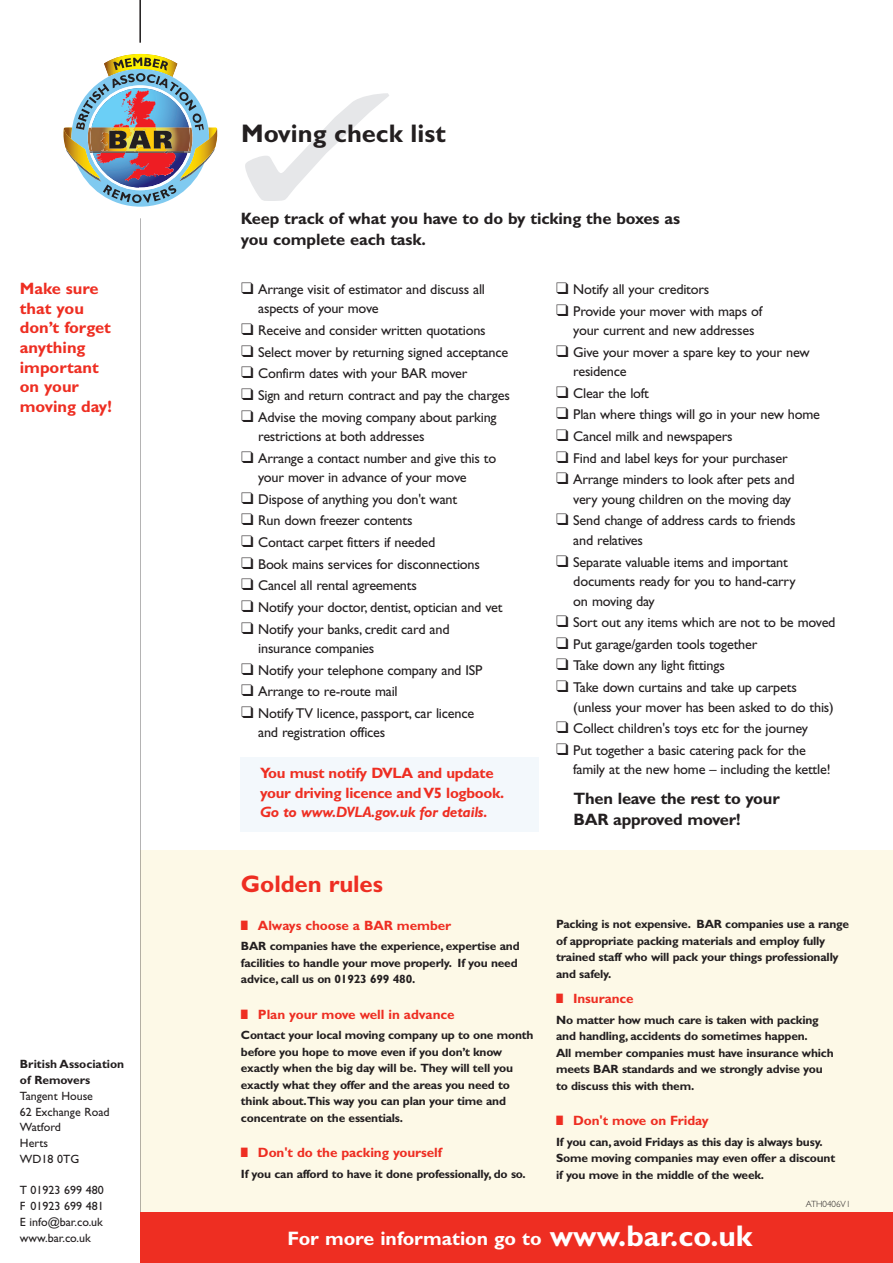
<style>
.page{position:relative;width:893px;height:1263px;background:#fff}
.page>*{position:absolute;margin:0;border:0;box-sizing:border-box;transform-origin:0 0}
.t1{font:700 25.5px "Gill Sans";color:#231f20}
.t2{font:700 24px "Gill Sans";letter-spacing:-.005em;color:#ee2e22}
.t3{font:700 19.5px "Gill Sans";color:#fff}
.t4{font:700 16.5px/21px "Gill Sans";letter-spacing:-.005em;color:#231f20}
.t5{font:700 16.5px/19.6px "Gill Sans";color:#ee2e22}
.t6{font:700 15px/19.5px "Gill Sans";letter-spacing:-.015em;color:#ee2e22}
.t7{font:italic 700 15px "Gill Sans";letter-spacing:-.015em;color:#ee2e22}
.t8{font:14.25px/19.5px "Gill Sans";letter-spacing:-.015em;color:#231f20}
.t9{font:700 13.5px "Gill Sans";letter-spacing:-.005em;color:#ee2e22}
.t10{font:700 12px/16.5px "Gill Sans";letter-spacing:-.015em;color:#231f20}
.t11{font:12px/15.8px "Gill Sans";color:#231f20}
.t12{font:300 9px "Gill Sans";color:#231f20}
.s1{font-size:30px}
</style>
<div class="page">
<div style="left:141px;top:850px;width:752px;height:413px;background:#fdf9e7"></div>
<div style="left:240px;top:757px;width:299px;height:74px;background:#f3f8fc"></div>
<svg style="left:140px;top:218px;width:1px;height:1045px"></svg>
<svg style="left:63px;top:0;width:154px;height:207px"></svg>
<div style="left:141px;top:1212px;width:752px;height:51px;background:#ee2e22"></div>
<p class="t5" style="left:20px;top:280px;width:94px">Make sure that you don’t forget anything important on your moving day!</p>
<p class="t10" style="left:20px;top:1057px;width:106px;line-height:15.8px">British Association of Removers</p>
<p class="t11" style="left:20px;top:1089px;width:91px">Tangent House<br>62 Exchange Road<br>Watford<br>Herts<br>WD18 0TG</p>
<p class="t11" style="left:20px;top:1183px;width:85px;text-align:justify">T 01923 699 480<br>F 01923 699 481<br>E info@bar.co.uk www.bar.co.uk</p>
<h1 class="t1" style="left:241px;top:123px;width:206px">Moving check list</h1>
<p class="t4" style="left:241px;top:209px;width:441px">Keep track of what you have to do by ticking the boxes as you complete each task.</p>
<p class="t8" style="left:258px;top:281px;width:228px;text-indent:-17px">❑ Arrange visit of estimator and discuss all aspects of your move</p>
<p class="t8" style="left:241px;top:322px;width:246px">❑ Receive and consider written quotations</p>
<p class="t8" style="left:241px;top:343px;width:269px">❑ Select mover by returning signed acceptance</p>
<p class="t8" style="left:241px;top:365px;width:228px">❑ Confirm dates with your BAR mover</p>
<p class="t8" style="left:241px;top:387px;width:270px">❑ Sign and return contract and pay the charges</p>
<p class="t8" style="left:258px;top:408px;width:240px;text-indent:-17px">❑ Advise the moving company about parking restrictions at both addresses</p>
<p class="t8" style="left:258px;top:449px;width:240px;text-indent:-17px">❑ Arrange a contact number and give this to your mover in advance of your move</p>
<p class="t8" style="left:241px;top:491px;width:217px">❑ Dispose of anything you don't want</p>
<p class="t8" style="left:241px;top:512px;width:173px">❑ Run down freezer contents</p>
<p class="t8" style="left:241px;top:534px;width:196px">❑ Contact carpet fitters if needed</p>
<p class="t8" style="left:241px;top:555px;width:240px">❑ Book mains services for disconnections</p>
<p class="t8" style="left:241px;top:577px;width:177px">❑ Cancel all rental agreements</p>
<p class="t8" style="left:241px;top:599px;width:263px">❑ Notify your doctor, dentist, optician and vet</p>
<p class="t8" style="left:258px;top:620px;width:193px;text-indent:-17px">❑ Notify your banks, credit card and insurance companies</p>
<p class="t8" style="left:241px;top:661px;width:243px">❑ Notify your telephone company and ISP</p>
<p class="t8" style="left:241px;top:683px;width:158px">❑ Arrange to re-route mail</p>
<p class="t8" style="left:258px;top:705px;width:218px;text-indent:-17px">❑ Notify TV licence, passport, car licence and registration offices</p>
<p class="t6" style="left:260px;top:765px;width:246px">You must notify DVLA and update your driving licence and V5 logbook.</p>
<p class="t7" style="left:260px;top:807px;width:229px">Go to www.DVLA.gov.uk for details.</p>
<h2 class="t2" style="left:241px;top:875px;width:144px">Golden rules</h2>
<p class="t9" style="left:241px;top:920px;width:212px">■ Always choose a BAR member</p>
<p class="t10" style="left:241px;top:939px;width:280px">BAR companies have the experience, expertise and facilities to handle your move properly. If you need advice, call us on 01923 699 480.</p>
<p class="t9" style="left:241px;top:1009px;width:215px">■ Plan your move well in advance</p>
<p class="t10" style="left:241px;top:1028px;width:294px">Contact your local moving company up to one month before you hope to move even if you don’t know exactly when the big day will be. They will tell you exactly what they offer and the areas you need to think about.This way you can plan your time and concentrate on the essentials.</p>
<p class="t9" style="left:241px;top:1147px;width:203px">■ Don't do the packing yourself</p>
<p class="t10" style="left:241px;top:1167px;width:286px">If you can afford to have it done professionally, do so.</p>
<p class="t8" style="left:556px;top:281px;width:155px">❑ Notify all your creditors</p>
<p class="t8" style="left:573px;top:302px;width:191px;text-indent:-17px">❑ Provide your mover with maps of your current and new addresses</p>
<p class="t8" style="left:573px;top:343px;width:238px;text-indent:-17px">❑ Give your mover a spare key to your new residence</p>
<p class="t8" style="left:556px;top:385px;width:94px">❑ Clear the loft</p>
<p class="t8" style="left:556px;top:406px;width:265px">❑ Plan where things will go in your new home</p>
<p class="t8" style="left:556px;top:428px;width:178px">❑ Cancel milk and newspapers</p>
<p class="t8" style="left:556px;top:449px;width:233px">❑ Find and label keys for your purchaser</p>
<p class="t8" style="left:556px;top:471px;width:240px;text-align:right">❑ Arrange minders to look after pets and very young children on the moving day</p>
<p class="t8" style="left:573px;top:512px;width:224px;text-indent:-17px">❑ Send change of address cards to friends and relatives</p>
<p class="t8" style="left:573px;top:553px;width:224px;text-indent:-17px">❑ Separate valuable items and important documents ready for you to hand-carry on moving day</p>
<p class="t8" style="left:556px;top:614px;width:281px">❑ Sort out any items which are not to be moved</p>
<p class="t8" style="left:556px;top:636px;width:203px">❑ Put garage/garden tools together</p>
<p class="t8" style="left:556px;top:657px;width:170px">❑ Take down any light fittings</p>
<p class="t8" style="left:573px;top:679px;width:262px;text-indent:-17px">❑ Take down curtains and take up carpets (unless your mover has been asked to do this)</p>
<p class="t8" style="left:556px;top:720px;width:253px">❑ Collect children's toys etc for the journey</p>
<p class="t8" style="left:573px;top:742px;width:259px;text-indent:-17px">❑ Put together a basic catering pack for the family at the new home – including the kettle!</p>
<p class="t4" style="left:573px;top:789px;width:208px">Then leave the rest to your<br>BAR approved mover!</p>
<p class="t10" style="left:556px;top:917px;width:294px">Packing is not expensive. BAR companies use a range of appropriate packing materials and employ fully trained staff who will pack your things professionally and safely.</p>
<p class="t9" style="left:556px;top:993px;width:79px">■ Insurance</p>
<p class="t10" style="left:556px;top:1012px;width:279px">No matter how much care is taken with packing and handling, accidents do sometimes happen.<br>All member companies must have insurance which meets BAR standards and we strongly advise you to discuss this with them.</p>
<p class="t9" style="left:556px;top:1115px;width:154px">■ Don't move on Friday</p>
<p class="t10" style="left:556px;top:1134px;width:281px">If you can, avoid Fridays as this day is always busy.<br>Some moving companies may even offer a discount if you move in the middle of the week.</p>
<p class="t12" style="left:806px;top:1200px;width:46px">ATH0406V1</p>
<h3 class="t3" style="left:288px;top:1231px;width:466px">For more information go to <span class="s1">www.bar.co.uk</span></h3>
</div>
